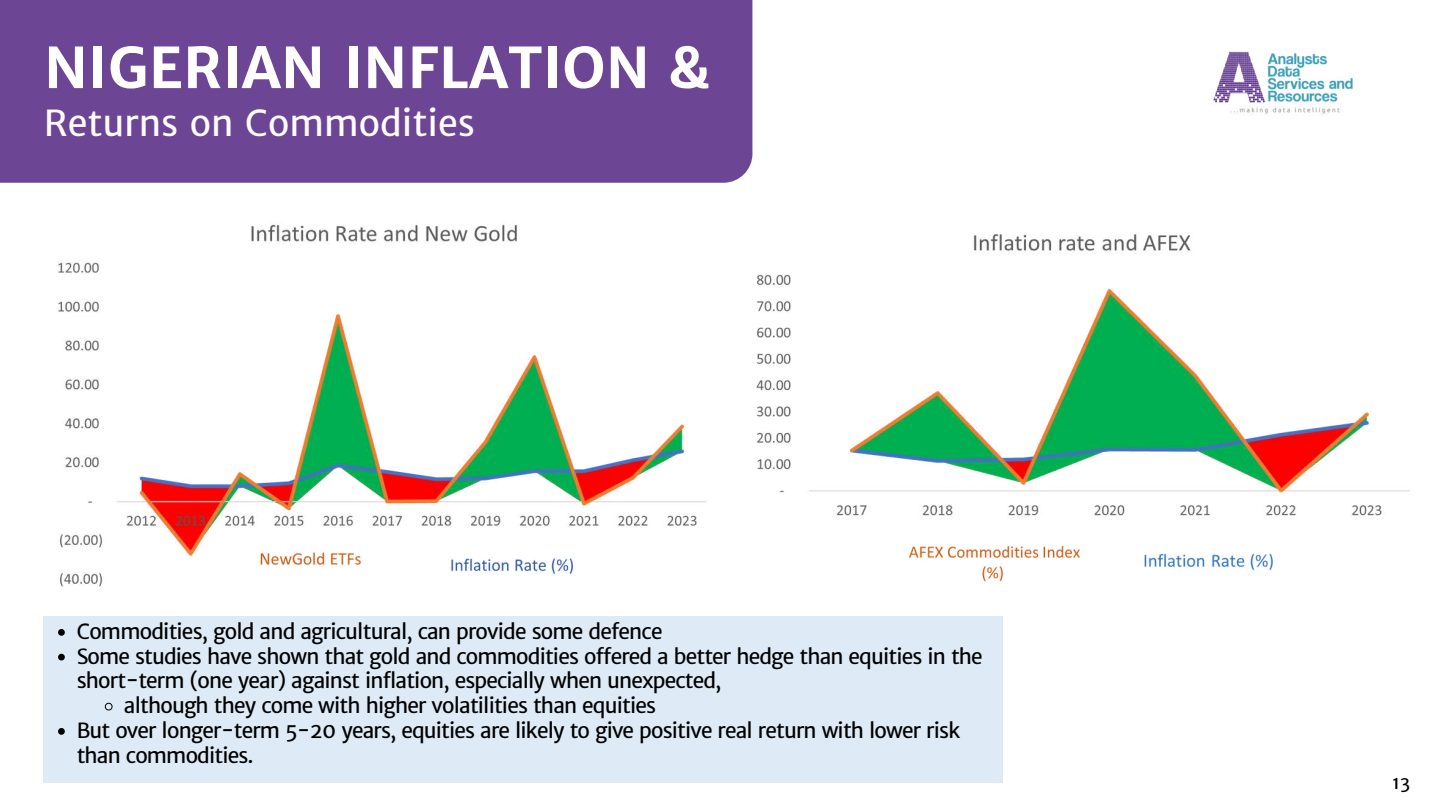
<style>
.page{position:relative;width:1440px;height:810px;background:#fff}
.page>*{position:absolute;margin:0;border:0;box-sizing:border-box;transform-origin:0 0}
.t1{font:700 56px "Merriweather Sans";color:#fff}
.t2{font:36px "Merriweather Sans";color:#fffcfc}
.t3{font:21px "Merriweather Sans";letter-spacing:-.04em;color:#000}
.t4{font:18px "Merriweather Sans";color:#000}
</style>
<div class="page">
<div style="left:44px;top:616px;width:959px;height:167px;background:#deebf7"></div>
<svg style="left:58px;top:629px;width:7px;height:7px"></svg>
<svg style="left:58px;top:654px;width:7px;height:7px"></svg>
<svg style="left:104px;top:702px;width:9px;height:9px"></svg>
<svg style="left:58px;top:728px;width:7px;height:7px"></svg>
<div style="left:0;top:0;width:752px;height:183px;background:#6c4595"></div>
<img style="left:1213px;top:51px;width:140px;height:64px">
<img style="left:58px;top:224px;width:649px;height:363px">
<img style="left:756px;top:234px;width:654px;height:348px">
<h1 class="t1" style="left:44px;top:33px;width:668px">NIGERIAN INFLATION &amp;</h1>
<h2 class="t2" style="left:44px;top:101px;width:433px">Returns on Commodities</h2>
<p class="t3" style="left:77px;top:618px;width:587px">Commodities, gold and agricultural, can provide some defence</p>
<p class="t3" style="left:77px;top:643px;width:908px">Some studies have shown that gold and commodities offered a better hedge than equities in the</p>
<p class="t3" style="left:77px;top:668px;width:646px">short-term (one year) against inflation, especially when unexpected,</p>
<p class="t3" style="left:124px;top:692px;width:534px">although they come with higher volatilities than equities</p>
<p class="t3" style="left:77px;top:717px;width:885px">But over longer-term 5-20 years, equities are likely to give positive real return with lower risk</p>
<p class="t3" style="left:77px;top:742px;width:179px">than commodities.</p>
<p class="t4" style="left:1392px;top:772px;width:20px">13</p>
</div>
